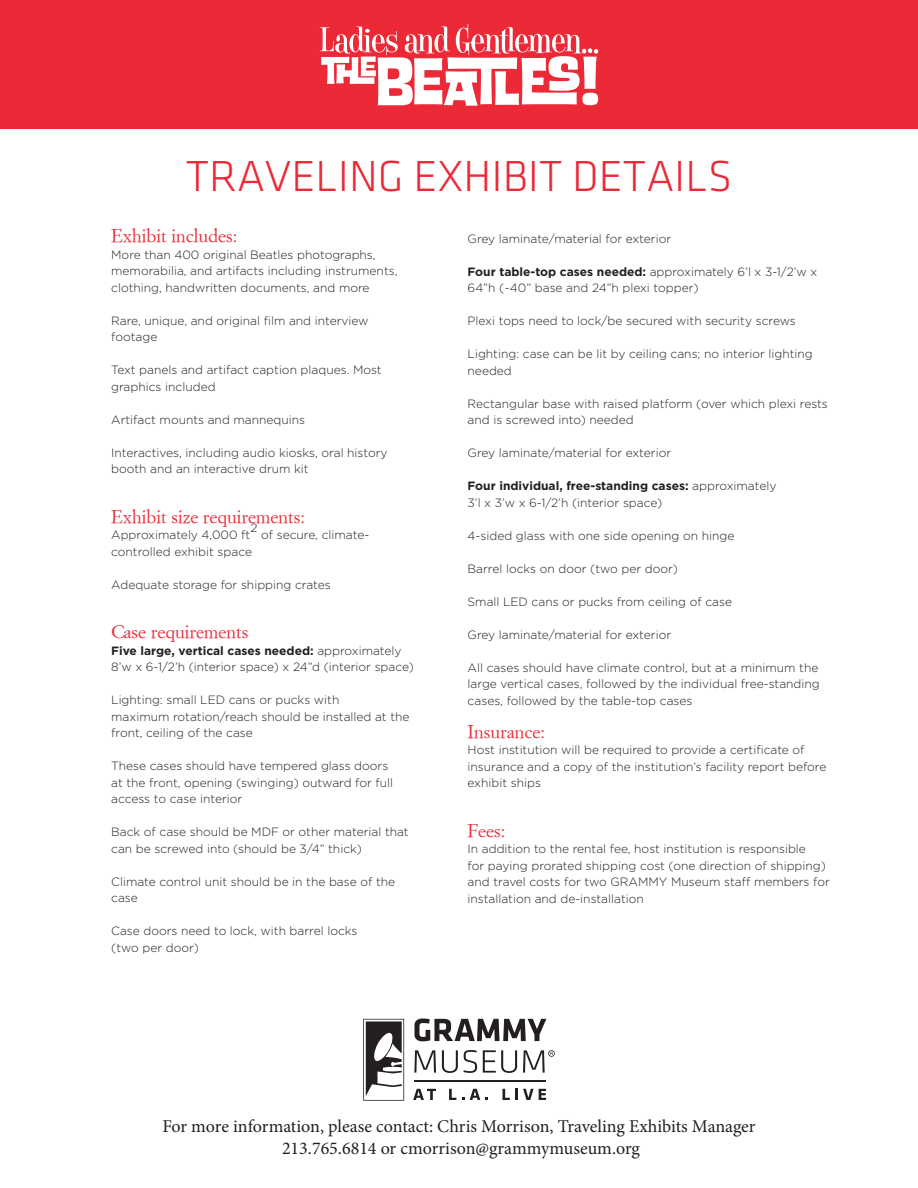
<style>
.page{position:relative;width:918px;height:1188px;background:#fff}
.page>*{position:absolute;margin:0;border:0;box-sizing:border-box;transform-origin:0 0}
.t1{font:45px "Klavika Light OSF";color:#eb2937}
.t2{font:18px "Minion Pro";color:#231f20}
.t3{font:18px "Garamond";color:#eb2937}
.t4{font:300 12px/16.5px "Gotham";color:#231f20}
.t5{font:700 12px "Gotham";color:#231f20}
.s1{font-weight:700}
.s2{font-weight:300}
</style>
<div class="page">
<div style="left:0;top:0;width:918px;height:129px;background:#eb2937"></div>
<svg style="left:320px;top:24px;width:278px;height:82px"></svg>
<svg style="left:363px;top:1019px;width:41px;height:82px"></svg>
<svg style="left:414px;top:1018px;width:132px;height:23px"></svg>
<svg style="left:414px;top:1050px;width:22px;height:23px"></svg>
<svg style="left:442px;top:1050px;width:35px;height:23px"></svg>
<svg style="left:483px;top:1050px;width:34px;height:23px"></svg>
<svg style="left:413px;top:1089px;width:23px;height:11px"></svg>
<svg style="left:449px;top:1089px;width:7px;height:11px"></svg>
<svg style="left:462px;top:1089px;width:26px;height:11px"></svg>
<svg style="left:502px;top:1089px;width:44px;height:11px"></svg>
<hr style="left:414px;top:1080px;width:132px;height:2px;background:#231f20">
<svg style="left:523px;top:1050px;width:32px;height:23px"></svg>
<p class="t1" style="left:186px;top:152px;width:548px">TRAVELING EXHIBIT DETAILS</p>
<p class="t3" style="left:111px;top:225px;width:128px">Exhibit includes:</p>
<p class="t4" style="left:111px;top:246px;width:288px">More than 400 original Beatles photographs, memorabilia, and artifacts including instruments, clothing, handwritten documents, and more</p>
<p class="t4" style="left:111px;top:312px;width:259px">Rare, unique, and original film and interview footage</p>
<p class="t4" style="left:111px;top:362px;width:272px">Text panels and artifact caption plaques. Most graphics included</p>
<p class="t4" style="left:111px;top:411px;width:195px">Artifact mounts and mannequins</p>
<p class="t4" style="left:111px;top:444px;width:278px">Interactives, including audio kiosks, oral history booth and an interactive drum kit</p>
<p class="t3" style="left:111px;top:505px;width:195px">Exhibit size requirements:</p>
<p class="t4" style="left:111px;top:527px;width:141px">Approximately 4,000 ft</p>
<p class="t4" style="left:250px;top:519px;width:9px">2</p>
<p class="t4" style="left:261px;top:527px;width:110px">of secure, climate-</p>
<p class="t4" style="left:111px;top:543px;width:142px">controlled exhibit space</p>
<p class="t4" style="left:111px;top:576px;width:221px">Adequate storage for shipping crates</p>
<p class="t3" style="left:111px;top:621px;width:139px">Case requirements</p>
<p class="t4" style="left:111px;top:642px;width:304px"><span class="s1">Five large, vertical cases needed:</span> approximately<br>8’w x 6-1/2’h (interior space) x 24”d (interior space)</p>
<p class="t4" style="left:111px;top:692px;width:230px">Lighting: small LED cans or pucks with</p>
<p class="t4" style="left:111px;top:708px;width:300px">maximum rotation/reach should be installed at the front, ceiling of the case</p>
<p class="t4" style="left:111px;top:758px;width:284px">These cases should have tempered glass doors at the front, opening (swinging) outward for full access to case interior</p>
<p class="t4" style="left:111px;top:824px;width:299px">Back of case should be MDF or other material that can be screwed into (should be 3/4” thick)</p>
<p class="t4" style="left:111px;top:873px;width:285px">Climate control unit should be in the base of the case</p>
<p class="t4" style="left:111px;top:923px;width:248px">Case doors need to lock, with barrel locks</p>
<p class="t4" style="left:111px;top:939px;width:89px">(two per door)</p>
<p class="t4" style="left:468px;top:230px;width:205px">Grey laminate/material for exterior</p>
<p class="t4" style="left:468px;top:263px;width:351px"><span class="s1">Four table-top cases needed:</span> approximately 6’l x 3-1/2’w x<br>64”h (~40” base and 24”h plexi topper)</p>
<p class="t4" style="left:468px;top:313px;width:330px">Plexi tops need to lock/be secured with security screws</p>
<p class="t4" style="left:468px;top:346px;width:347px">Lighting: case can be lit by ceiling cans; no interior lighting needed</p>
<p class="t4" style="left:468px;top:395px;width:362px">Rectangular base with raised platform (over which plexi rests and is screwed into) needed</p>
<p class="t4" style="left:468px;top:445px;width:205px">Grey laminate/material for exterior</p>
<p class="t5" style="left:468px;top:479px;width:310px">Four individual, free-standing cases: <span class="s2">approximately</span></p>
<p class="t4" style="left:468px;top:494px;width:196px">3’l x 3’w x 6-1/2’h (interior space)</p>
<p class="t4" style="left:468px;top:527px;width:268px">4-sided glass with one side opening on hinge</p>
<p class="t4" style="left:468px;top:560px;width:212px">Barrel locks on door (two per door)</p>
<p class="t4" style="left:468px;top:593px;width:266px">Small LED cans or pucks from ceiling of case</p>
<p class="t4" style="left:468px;top:626px;width:205px">Grey laminate/material for exterior</p>
<p class="t4" style="left:468px;top:659px;width:354px;text-align:justify">All cases should have climate control, but at a minimum the large vertical cases, followed by the individual free-standing cases, followed by the table-top cases</p>
<p class="t3" style="left:468px;top:720px;width:79px">Insurance:</p>
<p class="t4" style="left:468px;top:742px;width:360px">Host institution will be required to provide a certificate of insurance and a copy of the institution’s facility report before exhibit ships</p>
<p class="t3" style="left:468px;top:819px;width:39px">Fees:</p>
<p class="t4" style="left:468px;top:841px;width:364px">In addition to the rental fee, host institution is responsible<br>for paying prorated shipping cost (one direction of shipping) and travel costs for two GRAMMY Museum staff members for installation and de-installation</p>
<p class="t2" style="left:162px;top:1115px;width:595px">For more information, please contact: Chris Morrison, Traveling Exhibits Manager</p>
<p class="t2" style="left:282px;top:1136px;width:360px">213.765.6814 or cmorrison@grammymuseum.org</p>
</div>
